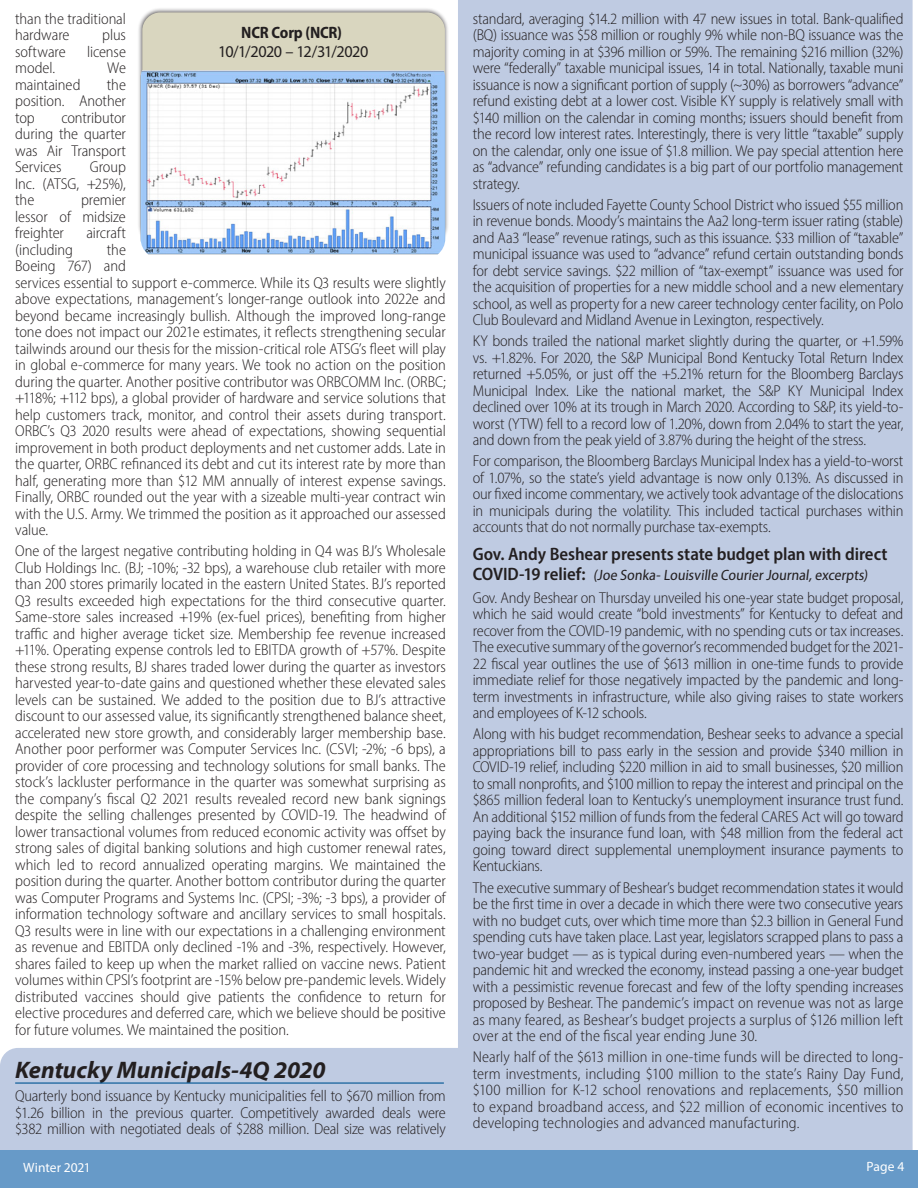
<style>
.page{position:relative;width:918px;height:1188px;background:#fff}
.page>*{position:absolute;margin:0;border:0;box-sizing:border-box;transform-origin:0 0}
.t1{font:italic 700 24px "Myriad Pro";color:#231f20}
.t2{font:600 semi-condensed 18px "Myriad Pro";letter-spacing:-.005em;color:#231f20}
.t3{font:16.5px/19.5px "Myriad Pro";letter-spacing:-.04em;color:#231f20;text-align:center}
.t4{font:300 semi-condensed 15.75px/16.5px "Myriad Pro";letter-spacing:-.005em;color:#231f20;text-align:justify}
.t5{font:semi-condensed 15px "Myriad Pro";color:#231f20}
.t6{font:13.5px "Myriad Pro";letter-spacing:-.005em;color:#fff}
.s1{font-weight:700;font-stretch:semi-condensed}
.s2{font-weight:600;font-size:18px}
</style>
<div class="page">
<div style="left:0;top:1048px;width:458px;height:103px;background:#bfcbe2"></div>
<div style="left:458px;top:0;width:455px;height:1151px;background:#bfcbe2"></div>
<div style="left:0;top:1151px;width:918px;height:37px;background:#679ac8"></div>
<hr style="left:15px;top:1082px;width:429px;height:2px;background:#005594">
<div style="left:138px;top:8px;width:312px;height:240px;background:#231f20;opacity:.75"></div>
<div style="left:142px;top:12px;width:303px;height:232px;background:#d9d6bf;border-radius:18px"></div>
<img style="left:141px;top:70px;width:304px;height:184px">
<p class="t4" style="left:15px;top:10px;width:112px">than the traditional hardware</p>
<p class="t4" style="left:102px;top:26px;width:25px">plus</p>
<p class="t4" style="left:15px;top:43px;width:52px">software</p>
<p class="t4" style="left:87px;top:43px;width:40px">license</p>
<p class="t4" style="left:15px;top:59px;width:42px">model.</p>
<p class="t4" style="left:107px;top:59px;width:20px">We</p>
<p class="t4" style="left:15px;top:76px;width:67px">maintained</p>
<p class="t4" style="left:15px;top:76px;width:112px;text-indent:92px">the position. Another top</p>
<p class="t4" style="left:15px;top:109px;width:112px;text-indent:46px">contributor during the quarter was Air Transport Services</p>
<p class="t4" style="left:15px;top:158px;width:112px;text-indent:75px">Group Inc. (ATSG, +25%), the</p>
<p class="t4" style="left:15px;top:191px;width:112px;text-indent:66px">premier lessor of midsize freighter</p>
<p class="t4" style="left:86px;top:224px;width:41px">aircraft</p>
<p class="t3" style="left:218px;top:22px;width:152px"><span class="s1">NCR Corp (NCR)<br></span>10/1/2020 – 12/31/2020</p>
<p class="t4" style="left:15px;top:241px;width:432px;text-align:left;text-indent:92px">the<br>Boeing 767) and<br>services essential to support e-commerce. While its Q3 results were slightly above expectations, management’s longer-range outlook into 2022e and beyond became increasingly bullish. Although the improved long-range tone does not impact our 2021e estimates, it reflects strengthening secular tailwinds around our thesis for the mission-critical role ATSG’s fleet will play in global e-commerce for many years. We took no action on the position during the quarter. Another positive contributor was ORBCOMM Inc. (ORBC; +118%; +112 bps), a global provider of hardware and service solutions that help customers track, monitor, and control their assets during transport.<br>ORBC’s Q3 2020 results were ahead of expectations, showing sequential improvement in both product deployments and net customer adds. Late in the quarter, ORBC refinanced its debt and cut its interest rate by more than half, generating more than $12 MM annually of interest expense savings.<br>Finally, ORBC rounded out the year with a sizeable multi-year contract win with the U.S. Army. We trimmed the position as it approached our assessed value.</p>
<p class="t4" style="left:15px;top:543px;width:432px">One of the largest negative contributing holding in Q4 was BJ’s Wholesale Club Holdings Inc. (BJ; -10%; -32 bps), a warehouse club retailer with more than 200 stores primarily located in the eastern United States. BJ’s reported Q3 results exceeded high expectations for the third consecutive quarter.<br>Same-store sales increased +19% (ex-fuel prices), benefiting from higher traffic and higher average ticket size. Membership fee revenue increased +11%. Operating expense controls led to EBITDA growth of +57%. Despite these strong results, BJ shares traded lower during the quarter as investors harvested year-to-date gains and questioned whether these elevated sales levels can be sustained. We added to the position due to BJ’s attractive discount to our assessed value, its significantly strengthened balance sheet, accelerated new store growth, and considerably larger membership base.<br>Another poor performer was Computer Services Inc. (CSVI; -2%; -6 bps), a provider of core processing and technology solutions for small banks. The stock’s lackluster performance in the quarter was somewhat surprising as the company’s fiscal Q2 2021 results revealed record new bank signings despite the selling challenges presented by COVID-19. The headwind of lower transactional volumes from reduced economic activity was offset by strong sales of digital banking solutions and high customer renewal rates, which led to record annualized operating margins. We maintained the position during the quarter. Another bottom contributor during the quarter was Computer Programs and Systems Inc. (CPSI; -3%; -3 bps), a provider of information technology software and ancillary services to small hospitals.<br>Q3 results were in line with our expectations in a challenging environment as revenue and EBITDA only declined -1% and -3%, respectively. However, shares failed to keep up when the market rallied on vaccine news. Patient volumes within CPSI’s footprint are -15% below pre-pandemic levels. Widely distributed vaccines should give patients the confidence to return for elective procedures and deferred care, which we believe should be positive for future volumes. We maintained the position.</p>
<p class="t1" style="left:15px;top:1055px;width:312px">Kentucky Municipals-4Q 2020</p>
<p class="t4" style="left:15px;top:1088px;width:432px">Quarterly bond issuance by Kentucky municipalities fell to $670 million from $1.26 billion in the previous quarter. Competitively awarded deals were $382 million with negotiated deals of $288 million. Deal size was relatively</p>
<p class="t4" style="left:15px;top:241px;width:59px">(including</p>
<p class="t4" style="left:473px;top:10px;width:432px">standard, averaging $14.2 million with 47 new issues in total. Bank-qualified (BQ) issuance was $58 million or roughly 9% while non-BQ issuance was the majority coming in at $396 million or 59%. The remaining $216 million (32%) were “federally” taxable municipal issues, 14 in total. Nationally, taxable muni issuance is now a significant portion of supply (~30%) as borrowers “advance” refund existing debt at a lower cost. Visible KY supply is relatively small with $140 million on the calendar in coming months; issuers should benefit from the record low interest rates. Interestingly, there is very little “taxable” supply on the calendar, only one issue of $1.8 million. We pay special attention here as “advance” refunding candidates is a big part of our portfolio management strategy.</p>
<p class="t4" style="left:473px;top:196px;width:432px">Issuers of note included Fayette County School District who issued $55 million in revenue bonds. Moody’s maintains the Aa2 long-term issuer rating (stable) and Aa3 “lease” revenue ratings, such as this issuance. $33 million of “taxable” municipal issuance was used to “advance” refund certain outstanding bonds for debt service savings. $22 million of “tax-exempt” issuance was used for the acquisition of properties for a new middle school and a new elementary school, as well as property for a new career technology center facility, on Polo Club Boulevard and Midland Avenue in Lexington, respectively.</p>
<p class="t4" style="left:473px;top:333px;width:432px">KY bonds trailed the national market slightly during the quarter, or +1.59% vs. +1.82%. For 2020, the S&amp;P Municipal Bond Kentucky Total Return Index returned +5.05%, or just off the +5.21% return for the Bloomberg Barclays Municipal Index. Like the national market, the S&amp;P KY Municipal Index declined over 10% at its trough in March 2020. According to S&amp;P, its yield-to&shy;worst (YTW) fell to a record low of 1.20%, down from 2.04% to start the year, and down from the peak yield of 3.87% during the height of the stress.</p>
<p class="t4" style="left:473px;top:453px;width:432px">For comparison, the Bloomberg Barclays Municipal Index has a yield-to-worst of 1.07%, so the state’s yield advantage is now only 0.13%. As discussed in our fixed income commentary, we actively took advantage of the dislocations in municipals during the volatility. This included tactical purchases within accounts that do not normally purchase tax-exempts.</p>
<p class="t2" style="left:473px;top:543px;width:416px">Gov. Andy Beshear presents state budget plan with direct</p>
<p class="t5" style="left:473px;top:565px;width:399px"><span class="s2">COVID -19 relief:</span> (Joe Sonka- Louisville Courier Journal,excerpts)</p>
<p class="t4" style="left:473px;top:589px;width:432px">Gov. Andy Beshear on Thursday unveiled his one-year state budget proposal, which he said would create “bold investments” for Kentucky to defeat and recover from the COVID-19 pandemic, with no spending cuts or tax increases.<br>The executive summary of the governor’s recommended budget for the 2021- 22 fiscal year outlines the use of $613 million in one-time funds to provide immediate relief for those negatively impacted by the pandemic and long&shy;term investments in infrastructure, while also giving raises to state workers and employees of K-12 schools.</p>
<p class="t4" style="left:473px;top:726px;width:432px">Along with his budget recommendation, Beshear seeks to advance a special appropriations bill to pass early in the session and provide $340 million in COVID-19 relief, including $220 million in aid to small businesses, $20 million to small nonprofits, and $100 million to repay the interest and principal on the $865 million federal loan to Kentucky’s unemployment insurance trust fund.<br>An additional $152 million of funds from the federal CARES Act will go toward paying back the insurance fund loan, with $48 million from the federal act going toward direct supplemental unemployment insurance payments to Kentuckians.</p>
<p class="t4" style="left:473px;top:879px;width:432px">The executive summary of Beshear’s budget recommendation states it would be the first time in over a decade in which there were two consecutive years with no budget cuts, over which time more than $2.3 billion in General Fund spending cuts have taken place. Last year, legislators scrapped plans to pass a two-year budget — as is typical during even-numbered years — when the pandemic hit and wrecked the economy, instead passing a one-year budget with a pessimistic revenue forecast and few of the lofty spending increases proposed by Beshear. The pandemic’s impact on revenue was not as large as many feared, as Beshear’s budget projects a surplus of $126 million left over at the end of the fiscal year ending June 30.</p>
<p class="t4" style="left:473px;top:1049px;width:432px">Nearly half of the $613 million in one-time funds will be directed to long&shy;term investments, including $100 million to the state’s Rainy Day Fund, $100 million for K-12 school renovations and replacements, $50 million to expand broadband access, and $22 million of economic incentives to developing technologies and advanced manufacturing.</p>
<p class="t6" style="left:23px;top:1159px;width:69px">Winter 2021</p>
<p class="t6" style="left:866px;top:1158px;width:39px">Page 4</p>
</div>
